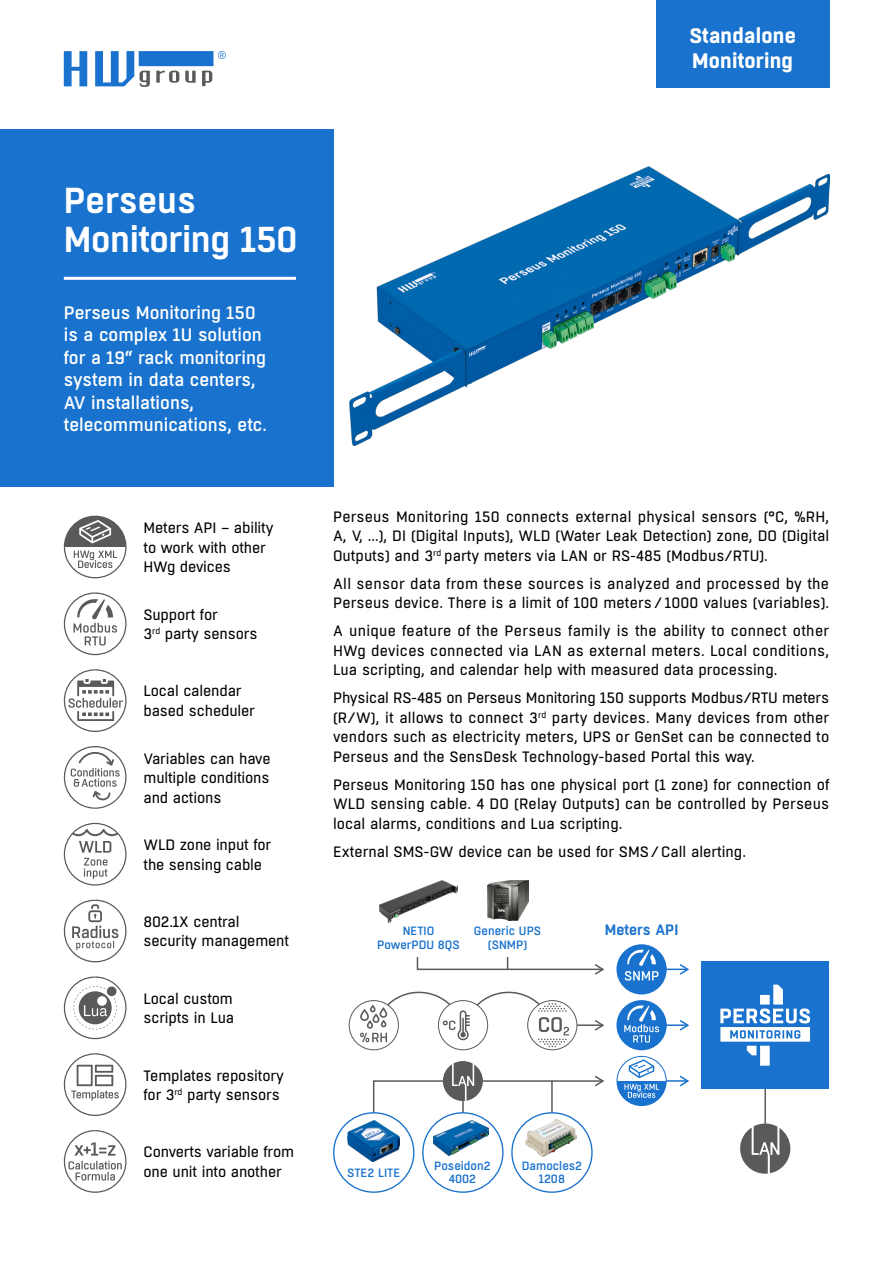
<style>
.page{position:relative;width:893px;height:1263px;background:#fff}
.page>*{position:absolute;margin:0;border:0;box-sizing:border-box;transform-origin:0 0}
.t1{font:600 36px/39px "Boxed";letter-spacing:-.01em;color:#fff}
.t2{font:700 21px/24.8px "Boxed";letter-spacing:.01em;color:#fff}
.t3{font:500 18px/22.5px "Boxed";color:#fff}
.t4{font:15px/19.5px "Boxed";color:#000}
.t5{font:600 15px "Boxed";color:#1972cd}
.t6{font:500 12px/13.5px "Boxed";color:#1972cd;text-align:center}
</style>
<div class="page">
<hr style="left:657px;top:1024px;width:29px;height:2px;background:#1972cd">
<hr style="left:657px;top:968px;width:29px;height:2px;background:#1972cd">
<hr style="left:657px;top:1080px;width:29px;height:2px;background:#1972cd">
<hr style="left:764px;top:1078px;width:2px;height:58px;background:#5a5a5a">
<hr style="left:560px;top:1024px;width:42px;height:2px;background:#5a5a5a">
<svg style="left:64px;top:51px;width:162px;height:36px"></svg>
<div style="left:656px;top:0;width:173px;height:88px;background:#1972cd"></div>
<div style="left:0;top:130px;width:333px;height:357px;background:#1972cd"></div>
<img style="left:349px;top:166px;width:480px;height:279px">
<hr style="left:64px;top:277px;width:232px;height:3px;background:#fff">
<svg style="left:63px;top:1130px;width:64px;height:63px"></svg>
<svg style="left:63px;top:976px;width:64px;height:64px"></svg>
<svg style="left:63px;top:669px;width:64px;height:63px"></svg>
<svg style="left:63px;top:899px;width:64px;height:64px"></svg>
<svg style="left:63px;top:1053px;width:64px;height:63px"></svg>
<svg style="left:63px;top:746px;width:64px;height:63px"></svg>
<svg style="left:64px;top:823px;width:63px;height:63px"></svg>
<svg style="left:63px;top:515px;width:64px;height:64px"></svg>
<svg style="left:63px;top:592px;width:64px;height:64px"></svg>
<img style="left:434px;top:1145px;width:36px;height:10px">
<img style="left:348px;top:1120px;width:52px;height:41px">
<img style="left:526px;top:1145px;width:39px;height:11px">
<svg style="left:349px;top:991px;width:228px;height:59px"></svg>
<svg style="left:740px;top:1123px;width:50px;height:51px"></svg>
<svg style="left:616px;top:1000px;width:54px;height:107px"></svg>
<svg style="left:678px;top:1020px;width:11px;height:11px"></svg>
<svg style="left:678px;top:964px;width:11px;height:11px"></svg>
<svg style="left:416px;top:957px;width:188px;height:18px"></svg>
<svg style="left:593px;top:1020px;width:11px;height:11px"></svg>
<svg style="left:372px;top:1061px;width:232px;height:84px"></svg>
<svg style="left:678px;top:1075px;width:11px;height:12px"></svg>
<svg style="left:616px;top:944px;width:51px;height:50px"></svg>
<img style="left:380px;top:881px;width:77px;height:42px">
<img style="left:487px;top:880px;width:41px;height:41px">
<div style="left:701px;top:961px;width:128px;height:128px;background:#1972cd"></div>
<svg style="left:720px;top:984px;width:90px;height:82px"></svg>
<h2 class="t2" style="left:689px;top:25px;width:108px">Standalone<br>Monitoring</h2>
<h1 class="t1" style="left:64px;top:182px;width:235px">Perseus<br>Monitoring 150</h1>
<p class="t3" style="left:64px;top:302px;width:205px">Perseus Monitoring 150 is a complex 1U solution for a 19“ rack monitoring system in data centers,<br>AV installations, telecommunications, etc.</p>
<p class="t4" style="left:144px;top:518px;width:132px">Meters API – ability to work with other<br>HWg devices</p>
<p class="t4" style="left:144px;top:605px;width:115px">Support for<br>3<sup>rd</sup> party sensors</p>
<p class="t4" style="left:144px;top:682px;width:113px">Local calendar based scheduler</p>
<p class="t4" style="left:144px;top:749px;width:129px;text-align:justify">Variables can have multiple conditions and actions</p>
<p class="t4" style="left:144px;top:835px;width:129px">WLD zone input for the sensing cable</p>
<p class="t4" style="left:144px;top:912px;width:147px">802.1X central security management</p>
<p class="t4" style="left:144px;top:989px;width:92px">Local custom scripts in Lua</p>
<p class="t4" style="left:144px;top:1066px;width:142px">Templates repository for 3<sup>rd</sup> party sensors</p>
<p class="t4" style="left:144px;top:1143px;width:152px">Converts variable from one unit into another</p>
<p class="t4" style="left:333px;top:507px;width:498px;text-align:justify">Perseus Monitoring 150 connects external physical sensors (°C, %RH, A, V, …), DI (Digital Inputs), WLD (Water Leak Detection) zone, DO (Digital Outputs) and 3<sup>rd</sup> party meters via LAN or RS-485 (Modbus/RTU).</p>
<p class="t4" style="left:333px;top:574px;width:498px">All sensor data from these sources is analyzed and processed by the<br>Perseus device. There is a limit of 100 meters / 1000 values (variables).</p>
<p class="t4" style="left:333px;top:622px;width:498px;text-align:justify">A unique feature of the Perseus family is the ability to connect other HWg devices connected via LAN as external meters. Local conditions, Lua scripting, and calendar help with measured data processing.</p>
<p class="t4" style="left:333px;top:689px;width:498px;text-align:justify">Physical RS-485 on Perseus Monitoring 150 supports Modbus/RTU meters (R/W), it allows to connect 3<sup>rd</sup> party devices. Many devices from other vendors such as electricity meters, UPS or GenSet can be connected to Perseus and the SensDesk Technology-based Portal this way.</p>
<p class="t4" style="left:333px;top:775px;width:498px;text-align:justify">Perseus Monitoring 150 has one physical port (1 zone) for connection of WLD sensing cable. 4 DO (Relay Outputs) can be controlled by Perseus local alarms, conditions and Lua scripting.</p>
<p class="t4" style="left:333px;top:842px;width:414px">External SMS-GW device can be used for SMS/Call alerting.</p>
<p class="t6" style="left:377px;top:924px;width:84px">NETIO<br>PowerPDU 8QS</p>
<p class="t6" style="left:474px;top:924px;width:69px">Generic UPS (SNMP)</p>
<p class="t5" style="left:605px;top:920px;width:75px">Meters API</p>
<p class="t6" style="left:347px;top:1166px;width:55px">STE2 LITE</p>
<p class="t6" style="left:522px;top:1159px;width:62px">Damocles2<br>1208</p>
<p class="t6" style="left:434px;top:1159px;width:58px">Poseidon2<br>4002</p>
</div>
